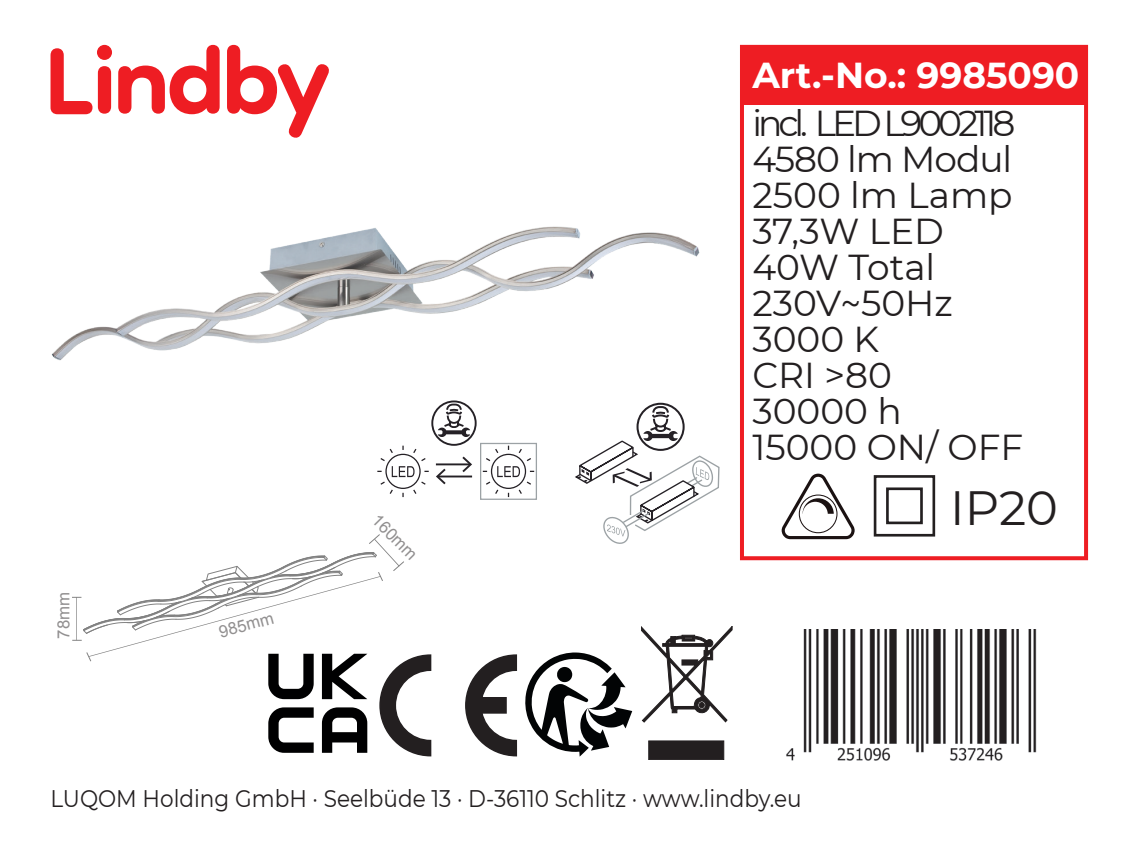
<style>
.page{position:relative;width:1134px;height:851px;background:#fff}
.page>*{position:absolute;margin:0;border:0;box-sizing:border-box;transform-origin:0 0}
.t1{font:48px "Montserrat";color:#231f20}
.t2{font:36px/36px "Montserrat";color:#231f20}
.t3{font:700 36px "Montserrat";color:#fff}
.t4{font:24px "Montserrat";color:#231f20;scale:.9 1}
.t5{font:16.8px "Arial";color:#231f20}
</style>
<div class="page">
<svg style="left:118px;top:45px;width:102px;height:69px"></svg>
<div style="left:98px;top:66px;width:13px;height:48px;background:#ee1d23;border-radius:7px"></div>
<div style="left:97px;top:45px;width:15px;height:15px;background:#ee1d23;border-radius:50%"></div>
<svg style="left:51px;top:48px;width:41px;height:66px"></svg>
<svg style="left:227px;top:45px;width:102px;height:93px"></svg>
<svg style="left:432px;top:401px;width:44px;height:44px"></svg>
<div style="left:431px;top:400px;width:46px;height:45px;border:2px solid #252126;border-radius:50%"></div>
<svg style="left:438px;top:402px;width:32px;height:35px"></svg>
<div style="left:480px;top:443px;width:57px;height:57px;border:1px solid #9ca2a5"></div>
<svg style="left:481px;top:444px;width:54px;height:54px"></svg>
<svg style="left:377px;top:445px;width:52px;height:53px"></svg>
<hr style="left:436px;top:463px;width:34px;height:2px;background:#252126">
<svg style="left:462px;top:456px;width:10px;height:16px"></svg>
<hr style="left:438px;top:475px;width:34px;height:2px;background:#252126">
<svg style="left:436px;top:468px;width:10px;height:16px"></svg>
<svg style="left:575px;top:405px;width:145px;height:139px"></svg>
<img style="left:51px;top:226px;width:649px;height:135px">
<div style="left:740px;top:46px;width:346px;height:59px;background:#ee1d23"></div>
<img style="left:786px;top:629px;width:251px;height:132px">
<div style="left:740px;top:45px;width:348px;height:515px;border:4px solid #ee1d23"></div>
<svg style="left:782px;top:473px;width:73px;height:66px"></svg>
<div style="left:874px;top:475px;width:61px;height:61px;border:3px solid #231f20"></div>
<div style="left:886px;top:487px;width:37px;height:37px;border:3px solid #231f20"></div>
<svg style="left:641px;top:626px;width:91px;height:133px"></svg>
<svg style="left:465px;top:654px;width:53px;height:103px"></svg>
<svg style="left:72px;top:534px;width:360px;height:223px"></svg>
<svg style="left:525px;top:652px;width:107px;height:104px"></svg>
<p class="t5" style="left:53px;top:638px;width:48px;rotate:-90deg">78mm</p>
<p class="t5" style="left:216px;top:621px;width:58px;rotate:-15deg">985mm</p>
<p class="t5" style="left:383px;top:509px;width:58px;rotate:45deg">160mm</p>
<p class="t3" style="left:752px;top:49px;width:329px">Art.-No.: 9985090</p>
<p class="t2" style="left:752px;top:104px;width:273px">incl. LED L9002118<br>4580 lm Modul<br>2500 lm Lamp<br>37,3W LED<br>40W Total<br>230V~50Hz<br>3000 K<br>CRI &gt;80<br>30000 h<br>15000 ON/ OFF</p>
<h1 class="t1" style="left:950px;top:474px;width:109px">IP20</h1>
<p class="t4" style="left:51px;top:782px;width:836px">LUQOM Holding GmbH · Seelbüde 13 · D-36110 Schlitz · www.lindby.eu</p>
</div>
